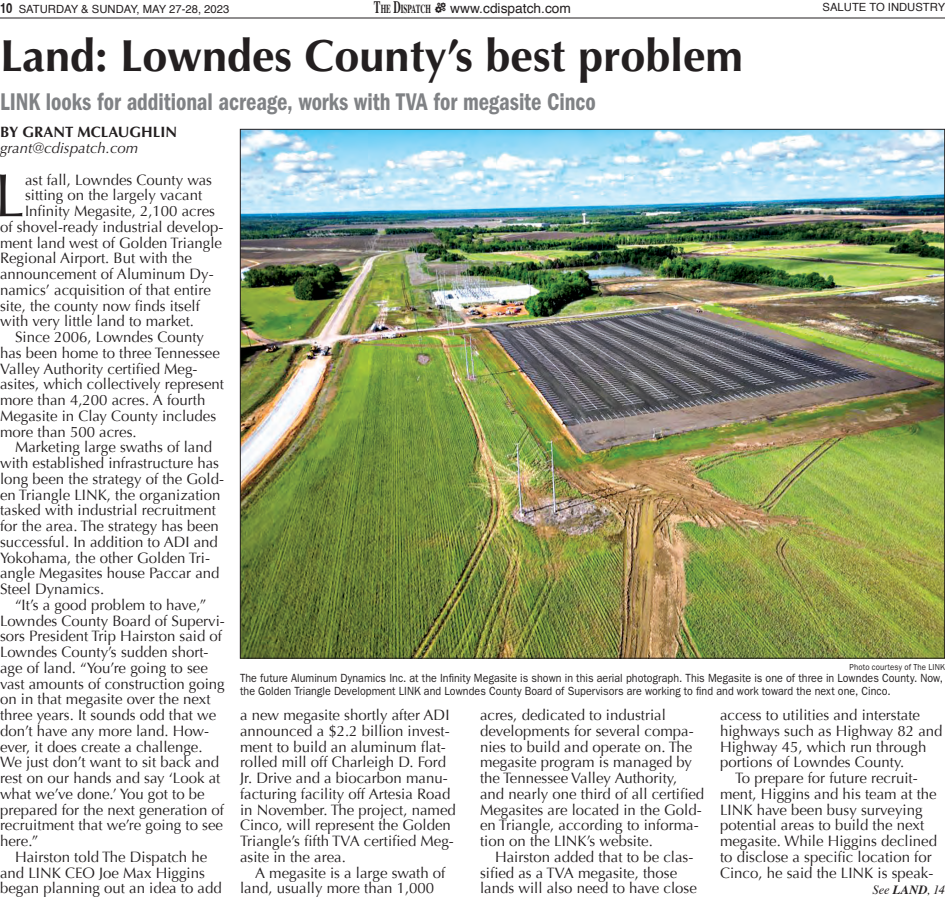
<style>
.page{position:relative;width:945px;height:900px;background:#fff}
.page>*{position:absolute;margin:0;border:0;box-sizing:border-box;transform-origin:0 0}
.t1{font:61px "Optima";color:#231f20}
.t2{font:700 45px "Optima";color:#231f20}
.t3{font:25px "ITC Franklin Gothic Std Dm Cd";letter-spacing:-.005em;color:#808285;scale:.9 1}
.t4{font:15px/15.8px "Optima";color:#231f20}
.t5{font:italic 15px "Optima";color:#231f20}
.t6{font:700 15px "Optima";color:#231f20}
.t7{font:13.75px "Helvetica";color:#231f20}
.t8{font:italic 12.5px "Times";color:#231f20}
.t9{font:11.88px/12.5px "ITC Franklin Gothic Std";letter-spacing:.005em;color:#231f20;scale:.9 1}
.t10{font:11.25px "Helvetica";color:#231f20}
.t11{font:8.75px "ITC Franklin Gothic Std";letter-spacing:.015em;color:#231f20;scale:.9 1}
.s1{font-weight:700;font-stretch:condensed;font-size:13.75px}
.s2{font-family:"Times";font-weight:700;font-size:17.5px}
.s3{font-family:"Times";font-weight:700;font-size:12.25px}
.s4{font-family:"Mechanic";font-size:15px}
.s5{font-weight:700}
</style>
<div class="page">
<hr style="left:0;top:18px;width:945px;height:1px;background:#231f20">
<img style="left:242px;top:131px;width:701px;height:526px">
<p class="t10" style="left:0;top:0;width:231px"><span class="s1">10</span> SATURDAY &amp; SUNDAY, MAY 27-28, 2023</p>
<p class="t7" style="left:374px;top:-2px;width:199px"><span class="s2">T</span><span class="s3">HE</span> <span class="s2">D</span><span class="s3">ISPATCH</span> <span class="s4">E</span> www.cdispatch.com</p>
<p class="t10" style="left:823px;top:-2px;width:124px">SALUTE TO INDUSTRY</p>
<h2 class="t2" style="left:0;top:30px;width:745px">Land: Lowndes County’s best problem</h2>
<h3 class="t3" style="left:0;top:87px;width:664px">LINK looks for additional acreage, works with TVA for megasite Cinco</h3>
<p class="t6" style="left:0;top:124px;width:179px">BY GRANT MCLAUGHLIN</p>
<p class="t5" style="left:0;top:139px;width:140px">grant@cdispatch.com</p>
<h1 class="t1" style="left:-5px;top:160px;width:32px">L</h1>
<p class="t4" style="left:25px;top:172px;width:189px">ast fall, Lowndes County was</p>
<p class="t4" style="left:25px;top:188px;width:179px">sitting on the largely vacant</p>
<p class="t4" style="left:25px;top:203px;width:192px">Infinity Megasite, 2,100 acres</p>
<p class="t4" style="left:0;top:219px;width:225px">of shovel-ready industrial develop-</p>
<p class="t4" style="left:0;top:235px;width:224px">ment land west of Golden Triangle</p>
<p class="t4" style="left:0;top:251px;width:194px">Regional Airport. But with the</p>
<p class="t4" style="left:0;top:266px;width:215px">announcement of Aluminum Dy-</p>
<p class="t4" style="left:0;top:282px;width:212px">namics’ acquisition of that entire</p>
<p class="t4" style="left:0;top:298px;width:201px">site, the county now finds itself</p>
<p class="t4" style="left:0;top:314px;width:196px">with very little land to market.</p>
<p class="t4" style="left:15px;top:329px;width:191px">Since 2006, Lowndes County</p>
<p class="t4" style="left:0;top:345px;width:221px">has been home to three Tennessee</p>
<p class="t4" style="left:0;top:361px;width:199px">Valley Authority certified Meg-</p>
<p class="t4" style="left:0;top:377px;width:226px">asites, which collectively represent</p>
<p class="t4" style="left:0;top:392px;width:207px">more than 4,200 acres. A fourth</p>
<p class="t4" style="left:0;top:408px;width:218px">Megasite in Clay County includes</p>
<p class="t4" style="left:0;top:424px;width:138px">more than 500 acres.</p>
<p class="t4" style="left:15px;top:440px;width:199px">Marketing large swaths of land</p>
<p class="t4" style="left:0;top:455px;width:221px">with established infrastructure has</p>
<p class="t4" style="left:0;top:471px;width:226px">long been the strategy of the Gold-</p>
<p class="t4" style="left:0;top:487px;width:222px">en Triangle LINK, the organization</p>
<p class="t4" style="left:0;top:503px;width:217px">tasked with industrial recruitment</p>
<p class="t4" style="left:0;top:518px;width:220px">for the area. The strategy has been</p>
<p class="t4" style="left:0;top:534px;width:219px">successful. In addition to ADI and</p>
<p class="t4" style="left:0;top:550px;width:212px">Yokohama, the other Golden Tri-</p>
<p class="t4" style="left:0;top:566px;width:221px">angle Megasites house Paccar and</p>
<p class="t4" style="left:0;top:581px;width:106px">Steel Dynamics.</p>
<p class="t4" style="left:15px;top:597px;width:193px">“It’s a good problem to have,”</p>
<p class="t4" style="left:0;top:613px;width:226px">Lowndes County Board of Supervi-</p>
<p class="t4" style="left:0;top:629px;width:224px">sors President Trip Hairston said of</p>
<p class="t4" style="left:0;top:644px;width:210px">Lowndes County’s sudden short-</p>
<p class="t4" style="left:0;top:660px;width:209px">age of land. “You’re going to see</p>
<p class="t4" style="left:0;top:676px;width:226px">vast amounts of construction going</p>
<p class="t4" style="left:0;top:692px;width:212px">on in that megasite over the next</p>
<p class="t4" style="left:0;top:707px;width:218px">three years. It sounds odd that we</p>
<p class="t4" style="left:0;top:723px;width:211px">don’t have any more land. How-</p>
<p class="t4" style="left:0;top:739px;width:204px">ever, it does create a challenge.</p>
<p class="t4" style="left:0;top:755px;width:221px">We just don’t want to sit back and</p>
<p class="t4" style="left:0;top:770px;width:222px">rest on our hands and say ‘Look at</p>
<p class="t4" style="left:0;top:786px;width:206px">what we’ve done.’ You got to be</p>
<p class="t4" style="left:0;top:802px;width:226px">prepared for the next generation of</p>
<p class="t4" style="left:0;top:818px;width:225px">recruitment that we’re going to see</p>
<p class="t4" style="left:0;top:833px;width:40px">here.”</p>
<p class="t4" style="left:15px;top:849px;width:194px">Hairston told The Dispatch he</p>
<p class="t4" style="left:0;top:865px;width:206px">and LINK CEO Joe Max Higgins</p>
<p class="t4" style="left:0;top:881px;width:223px">began planning out an idea to add</p>
<p class="t11" style="left:850px;top:662px;width:108px">Photo courtesy of The LINK</p>
<p class="t9" style="left:240px;top:672px;width:783px">The future Aluminum Dynamics Inc. at the Infinity Megasite is shown in this aerial photograph. This Megasite is one of three in Lowndes County. Now, the Golden Triangle Development LINK and Lowndes County Board of Supervisors are working to find and work toward the next one, Cinco.</p>
<p class="t4" style="left:240px;top:707px;width:217px">a new megasite shortly after ADI announced a $2.2 billion invest&shy;ment to build an aluminum flat&shy;rolled mill off Charleigh D. Ford<br>Jr. Drive and a biocarbon manu&shy;facturing facility off Artesia Road in November. The project, named<br>Cinco, will represent the Golden<br>Triangle’s fifth TVA certified Meg&shy;asite in the area.</p>
<p class="t4" style="left:240px;top:865px;width:207px;text-indent:15px">A megasite is a large swath of land, usually more than 1,000</p>
<p class="t4" style="left:480px;top:707px;width:226px">acres, dedicated to industrial developments for several compa&shy;nies to build and operate on. The megasite program is managed by the Tennessee Valley Authority, and nearly one third of all certified<br>Megasites are located in the Gold&shy;en Triangle, according to informa&shy;tion on the LINK’s website.</p>
<p class="t4" style="left:480px;top:849px;width:218px;text-indent:15px">Hairston added that to be clas&shy;sified as a TVA megasite, those lands will also need to have close</p>
<p class="t4" style="left:720px;top:707px;width:202px">access to utilities and interstate</p>
<p class="t4" style="left:720px;top:723px;width:224px">highways such as Highway 82 and</p>
<p class="t4" style="left:720px;top:739px;width:208px">Highway 45, which run through</p>
<p class="t4" style="left:720px;top:755px;width:186px">portions of Lowndes County.</p>
<p class="t4" style="left:735px;top:770px;width:184px">To prepare for future recruit-</p>
<p class="t4" style="left:720px;top:786px;width:218px">ment, Higgins and his team at the</p>
<p class="t4" style="left:720px;top:802px;width:204px">LINK have been busy surveying</p>
<p class="t4" style="left:720px;top:818px;width:206px">potential areas to build the next</p>
<p class="t4" style="left:720px;top:833px;width:219px">megasite. While Higgins declined</p>
<p class="t4" style="left:720px;top:849px;width:213px">to disclose a specific location for</p>
<p class="t4" style="left:720px;top:865px;width:215px">Cinco, he said the LINK is speak-</p>
<p class="t8" style="left:872px;top:879px;width:74px">See <span class="s5">LAND</span>, 14</p>
</div>
